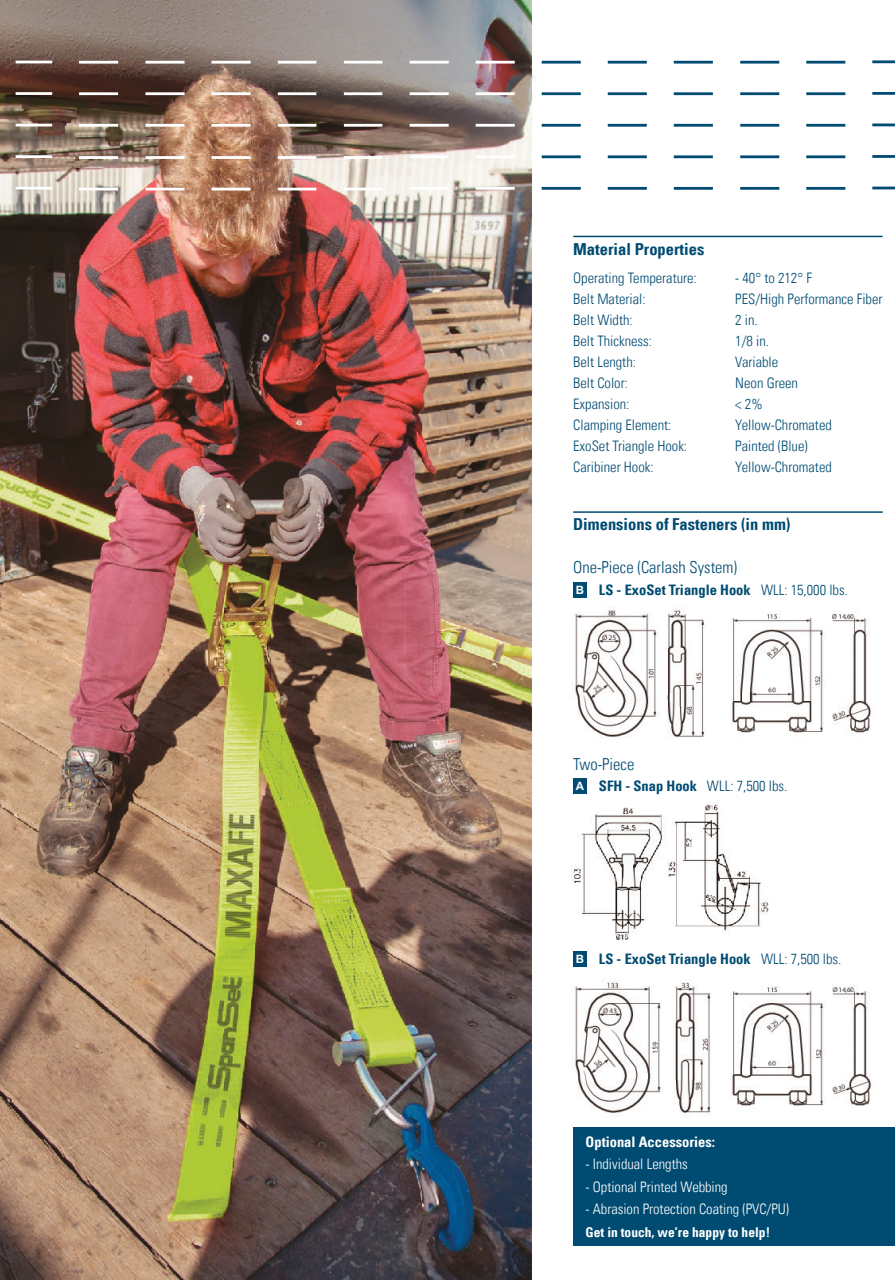
<style>
.page{position:relative;width:895px;height:1280px;background:#fff}
.page>*{position:absolute;margin:0;border:0;box-sizing:border-box;transform-origin:0 0}
.t1{font:700 condensed 16.5px "Univers LT";color:#004b72}
.t2{font:300 condensed 16.5px "Univers LT";color:#004b72}
.t3{font:300 condensed 14.55px "Univers LT";color:#004b72}
.t4{font:300 condensed 14.55px "Univers LT";color:#fff}
.t5{font:700 condensed 14.55px "Univers LT";color:#004b72}
.t6{font:700 condensed 14.55px "Univers LT";color:#fff}
.t7{font:700 condensed 13.5px "Univers LT";color:#fff}
.t8{font:700 11.55px "Arial";color:#fff}
.s1{font-weight:300}
.s2{font-weight:700}
</style>
<div class="page">
<img style="left:0;top:0;width:895px;height:1280px">
<hr style="left:145px;top:61px;width:39px;height:3px;background:#fff">
<hr style="left:145px;top:92px;width:39px;height:3px;background:#fff">
<hr style="left:145px;top:156px;width:39px;height:3px;background:#fff">
<hr style="left:145px;top:124px;width:39px;height:3px;background:#fff">
<hr style="left:145px;top:188px;width:39px;height:2px;background:#fff">
<hr style="left:211px;top:92px;width:39px;height:3px;background:#fff">
<hr style="left:211px;top:156px;width:39px;height:3px;background:#fff">
<hr style="left:211px;top:61px;width:39px;height:3px;background:#fff">
<hr style="left:211px;top:124px;width:39px;height:3px;background:#fff">
<hr style="left:211px;top:188px;width:39px;height:2px;background:#fff">
<hr style="left:409px;top:92px;width:40px;height:3px;background:#fff">
<hr style="left:409px;top:61px;width:40px;height:3px;background:#fff">
<hr style="left:409px;top:187px;width:40px;height:3px;background:#fff">
<hr style="left:409px;top:155px;width:40px;height:3px;background:#fff">
<hr style="left:409px;top:124px;width:40px;height:3px;background:#fff">
<hr style="left:475px;top:61px;width:40px;height:3px;background:#fff">
<hr style="left:475px;top:92px;width:40px;height:3px;background:#fff">
<hr style="left:475px;top:187px;width:40px;height:3px;background:#fff">
<hr style="left:475px;top:155px;width:40px;height:3px;background:#fff">
<hr style="left:475px;top:124px;width:40px;height:3px;background:#fff">
<hr style="left:541px;top:92px;width:40px;height:3px;background:#004b72">
<hr style="left:541px;top:61px;width:40px;height:3px;background:#004b72">
<hr style="left:541px;top:187px;width:40px;height:3px;background:#004b72">
<hr style="left:541px;top:155px;width:40px;height:3px;background:#004b72">
<hr style="left:541px;top:124px;width:40px;height:3px;background:#004b72">
<hr style="left:607px;top:92px;width:40px;height:3px;background:#004b72">
<hr style="left:607px;top:61px;width:40px;height:3px;background:#004b72">
<hr style="left:607px;top:187px;width:40px;height:3px;background:#004b72">
<hr style="left:607px;top:155px;width:40px;height:3px;background:#004b72">
<hr style="left:607px;top:124px;width:40px;height:3px;background:#004b72">
<hr style="left:673px;top:92px;width:40px;height:3px;background:#004b72">
<hr style="left:673px;top:61px;width:40px;height:3px;background:#004b72">
<hr style="left:673px;top:187px;width:40px;height:3px;background:#004b72">
<hr style="left:673px;top:155px;width:40px;height:3px;background:#004b72">
<hr style="left:673px;top:124px;width:40px;height:3px;background:#004b72">
<hr style="left:740px;top:92px;width:39px;height:3px;background:#004b72">
<hr style="left:740px;top:61px;width:39px;height:3px;background:#004b72">
<hr style="left:740px;top:187px;width:39px;height:3px;background:#004b72">
<hr style="left:740px;top:155px;width:39px;height:3px;background:#004b72">
<hr style="left:740px;top:124px;width:39px;height:3px;background:#004b72">
<hr style="left:806px;top:61px;width:39px;height:3px;background:#004b72">
<hr style="left:806px;top:92px;width:39px;height:3px;background:#004b72">
<hr style="left:806px;top:187px;width:39px;height:3px;background:#004b72">
<hr style="left:806px;top:155px;width:39px;height:3px;background:#004b72">
<hr style="left:806px;top:124px;width:39px;height:3px;background:#004b72">
<hr style="left:79px;top:61px;width:39px;height:3px;background:#fff">
<hr style="left:79px;top:92px;width:39px;height:3px;background:#fff">
<hr style="left:79px;top:156px;width:39px;height:3px;background:#fff">
<hr style="left:79px;top:124px;width:39px;height:3px;background:#fff">
<hr style="left:79px;top:188px;width:39px;height:2px;background:#fff">
<hr style="left:344px;top:92px;width:38px;height:3px;background:#fff">
<hr style="left:344px;top:156px;width:38px;height:3px;background:#fff">
<hr style="left:344px;top:61px;width:38px;height:3px;background:#fff">
<hr style="left:344px;top:124px;width:38px;height:3px;background:#fff">
<hr style="left:344px;top:188px;width:38px;height:2px;background:#fff">
<hr style="left:278px;top:92px;width:38px;height:3px;background:#fff">
<hr style="left:278px;top:156px;width:38px;height:3px;background:#fff">
<hr style="left:278px;top:61px;width:38px;height:3px;background:#fff">
<hr style="left:278px;top:124px;width:38px;height:3px;background:#fff">
<hr style="left:278px;top:188px;width:38px;height:2px;background:#fff">
<hr style="left:16px;top:61px;width:36px;height:2px;background:#fff">
<hr style="left:16px;top:92px;width:36px;height:3px;background:#fff">
<hr style="left:16px;top:187px;width:36px;height:3px;background:#fff">
<hr style="left:16px;top:155px;width:36px;height:3px;background:#fff">
<hr style="left:16px;top:124px;width:36px;height:2px;background:#fff">
<hr style="left:872px;top:60px;width:23px;height:3px;background:#004b72">
<hr style="left:872px;top:92px;width:23px;height:3px;background:#004b72">
<hr style="left:872px;top:187px;width:23px;height:2px;background:#004b72">
<hr style="left:872px;top:155px;width:23px;height:3px;background:#004b72">
<hr style="left:872px;top:124px;width:23px;height:2px;background:#004b72">
<hr style="left:573px;top:236px;width:309px;height:1px;background:#004b72">
<hr style="left:573px;top:511px;width:309px;height:2px;background:#004b72">
<div style="left:573px;top:582px;width:13px;height:16px;background:#004b72"></div>
<div style="left:573px;top:778px;width:13px;height:15px;background:#004b72"></div>
<div style="left:573px;top:951px;width:13px;height:15px;background:#004b72"></div>
<div style="left:573px;top:1127px;width:322px;height:118px;background:#004b72"></div>
<p class="t1" style="left:573px;top:239px;width:133px">Material Properties</p>
<p class="t3" style="left:573px;top:269px;width:125px">Operating Temperature:</p>
<p class="t3" style="left:735px;top:269px;width:78px">- 40° to 212° F</p>
<p class="t3" style="left:573px;top:290px;width:74px">Belt Material:</p>
<p class="t3" style="left:735px;top:290px;width:149px">PES/High Performance Fiber</p>
<p class="t3" style="left:573px;top:311px;width:61px">Belt Width:</p>
<p class="t3" style="left:735px;top:311px;width:24px">2 in.</p>
<p class="t3" style="left:573px;top:332px;width:80px">Belt Thickness:</p>
<p class="t3" style="left:735px;top:332px;width:35px">1/8 in.</p>
<p class="t3" style="left:573px;top:353px;width:64px">Belt Length:</p>
<p class="t3" style="left:735px;top:353px;width:44px">Variable</p>
<p class="t3" style="left:573px;top:374px;width:56px">Belt Color:</p>
<p class="t3" style="left:735px;top:374px;width:64px">Neon Green</p>
<p class="t3" style="left:573px;top:395px;width:58px">Expansion:</p>
<p class="t3" style="left:735px;top:395px;width:29px">&lt; 2%</p>
<p class="t3" style="left:573px;top:416px;width:100px">Clamping Element:</p>
<p class="t3" style="left:735px;top:416px;width:98px">Yellow-Chromated</p>
<p class="t3" style="left:573px;top:437px;width:115px">ExoSet Triangle Hook:</p>
<p class="t3" style="left:735px;top:437px;width:74px">Painted (Blue)</p>
<p class="t3" style="left:573px;top:458px;width:82px">Caribiner Hook:</p>
<p class="t3" style="left:735px;top:458px;width:98px">Yellow-Chromated</p>
<p class="t1" style="left:573px;top:514px;width:219px">Dimensions of Fasteners (in mm)</p>
<p class="t2" style="left:573px;top:557px;width:166px">One-Piece (Carlash System)</p>
<p class="t8" style="left:575px;top:582px;width:10px">B</p>
<p class="t5" style="left:599px;top:581px;width:250px">LS - ExoSet Triangle Hook <span class="s1">WLL: 15,000 lbs.</span></p>
<p class="t2" style="left:573px;top:754px;width:63px">Two-Piece</p>
<p class="t8" style="left:576px;top:778px;width:10px">A</p>
<p class="t3" style="left:599px;top:777px;width:190px"><span class="s2">SFH - Snap Hook</span> WLL: 7,500 lbs.</p>
<p class="t8" style="left:575px;top:951px;width:10px">B</p>
<p class="t5" style="left:599px;top:950px;width:244px">LS - ExoSet Triangle Hook <span class="s1">WLL: 7,500 lbs.</span></p>
<p class="t6" style="left:585px;top:1132px;width:131px">Optional Accessories:</p>
<p class="t4" style="left:585px;top:1155px;width:104px">- Individual Lengths</p>
<p class="t4" style="left:585px;top:1178px;width:144px">- Optional Printed Webbing</p>
<p class="t4" style="left:585px;top:1200px;width:205px">- Abrasion Protection Coating (PVC/PU)</p>
<p class="t7" style="left:585px;top:1223px;width:186px">Get in touch, we’re happy to help!</p>
</div>
